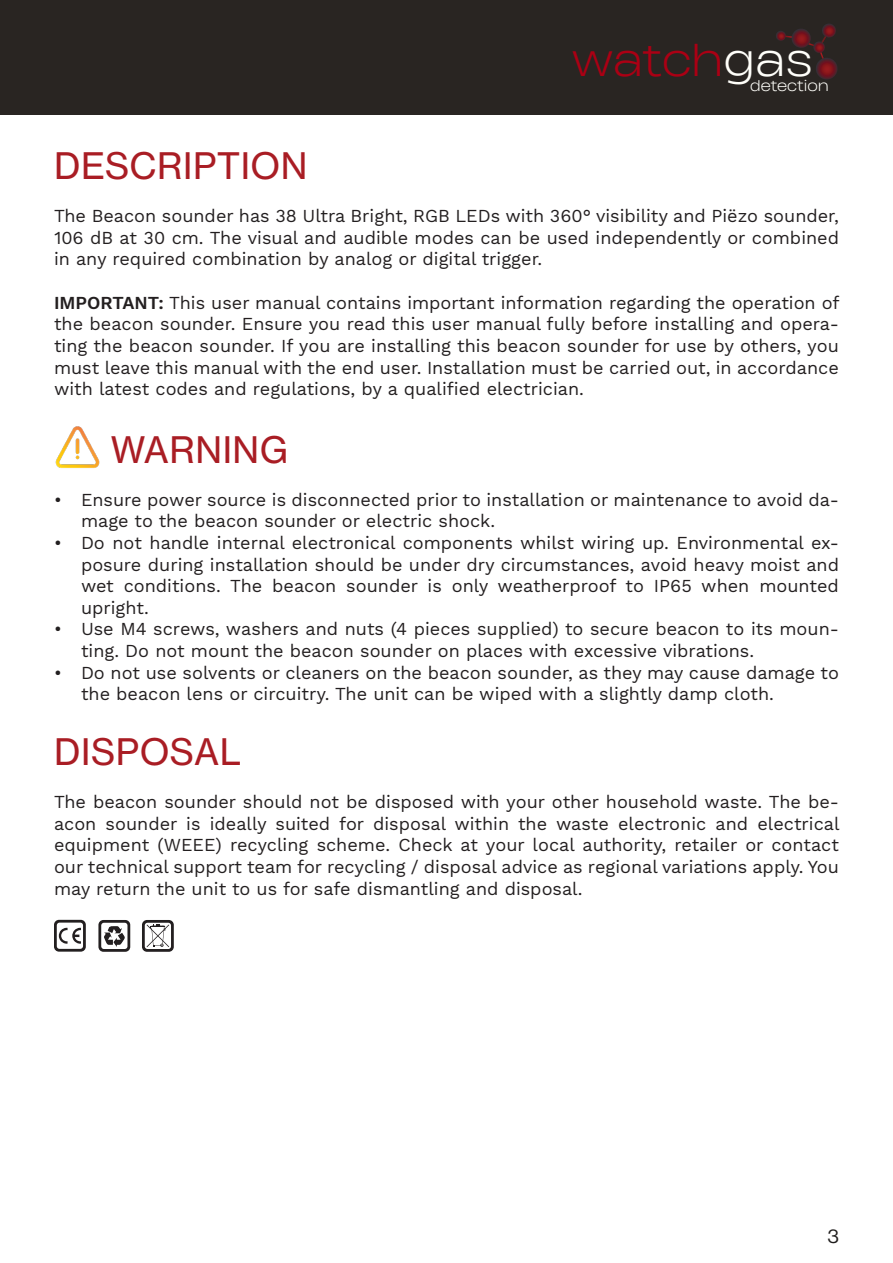
<style>
.page{position:relative;width:893px;height:1263px;background:#fff}
.page>*{position:absolute;margin:0;border:0;box-sizing:border-box;transform-origin:0 0}
.t1{font:300 41.55px "Heading Now Trial 82";color:#ab0014}
.t2{font:36px "N Haas Grotesk TX Pro 55 Rg";letter-spacing:.015em;color:#a91d24}
.t3{font:19.5px "N Haas Grotesk DS Pro 55 Rg";color:#1f1d1c}
.t4{font:18px/21.6px "Work Sans";color:#231f20;text-align:justify}
.t5{font:300 14.1px "Heading Now Trial 82";color:#fffffa}
.s1{color:#fffffa}
.s2{font-weight:600}
</style>
<div class="page">
<div style="left:0;top:0;width:893px;height:115px;background:#292522"></div>
<svg style="left:775px;top:24px;width:62px;height:55px;background:#3b2222"></svg>
<img style="left:55px;top:426px;width:45px;height:42px">
<svg style="left:98px;top:920px;width:32px;height:32px"></svg>
<div style="left:101px;top:923px;width:26px;height:26px;background:#fff;border-radius:3px"></div>
<svg style="left:104px;top:926px;width:21px;height:21px"></svg>
<svg style="left:142px;top:920px;width:32px;height:32px"></svg>
<div style="left:145px;top:923px;width:26px;height:26px;background:#fff;border-radius:3px"></div>
<svg style="left:147px;top:924px;width:22px;height:23px"></svg>
<svg style="left:54px;top:920px;width:32px;height:32px"></svg>
<div style="left:57px;top:922px;width:26px;height:27px;background:#fff;border-radius:3px"></div>
<svg style="left:59px;top:928px;width:22px;height:16px"></svg>
<h1 class="t1" style="left:572px;top:30px;width:242px">watch<span class="s1">gas</span></h1>
<p class="t5" style="left:750px;top:75px;width:80px">detection</p>
<p class="t2" style="left:54px;top:144px;width:255px">DESCRIPTION</p>
<p class="t4" style="left:54px;top:206px;width:786px">The Beacon sounder has 38 Ultra Bright, RGB LEDs with 360° visibility and Piëzo sounder, 106 dB at 30 cm. The visual and audible modes can be used independently or combined in any required combination by analog or digital trigger.</p>
<p class="t4" style="left:54px;top:293px;width:787px"><span class="s2">IMPORTANT:</span> This user manual contains important information regarding the operation of the beacon sounder. Ensure you read this user manual fully before installing and opera&shy;ting the beacon sounder. If you are installing this beacon sounder for use by others, you must leave this manual with the end user. Installation must be carried out, in accordance with latest codes and regulations, by a qualified electrician.</p>
<p class="t2" style="left:111px;top:427px;width:179px">WARNING</p>
<p class="t4" style="left:81px;top:490px;width:759px;text-indent:-27px">• Ensure power source is disconnected prior to installation or maintenance to avoid da&shy;mage to the beacon sounder or electric shock.</p>
<p class="t4" style="left:81px;top:533px;width:759px;text-indent:-27px">• Do not handle internal electronical components whilst wiring up. Environmental ex&shy;posure during installation should be under dry circumstances, avoid heavy moist and wet conditions. The beacon sounder is only weatherproof to IP65 when mounted upright.</p>
<p class="t4" style="left:81px;top:619px;width:759px;text-indent:-27px">• Use M4 screws, washers and nuts (4 pieces supplied) to secure beacon to its moun&shy;ting. Do not mount the beacon sounder on places with excessive vibrations.</p>
<p class="t4" style="left:81px;top:662px;width:759px;text-indent:-27px">• Do not use solvents or cleaners on the beacon sounder, as they may cause damage to the beacon lens or circuitry. The unit can be wiped with a slightly damp cloth.</p>
<p class="t2" style="left:54px;top:730px;width:188px">DISPOSAL</p>
<p class="t4" style="left:54px;top:792px;width:787px">The beacon sounder should not be disposed with your other household waste. The be&shy;acon sounder is ideally suited for disposal within the waste electronic and electrical equipment (WEEE) recycling scheme. Check at your local authority, retailer or contact our technical support team for recycling / disposal advice as regional variations apply. You may return the unit to us for safe dismantling and disposal.</p>
<p class="t3" style="left:828px;top:1225px;width:13px">3</p>
</div>
